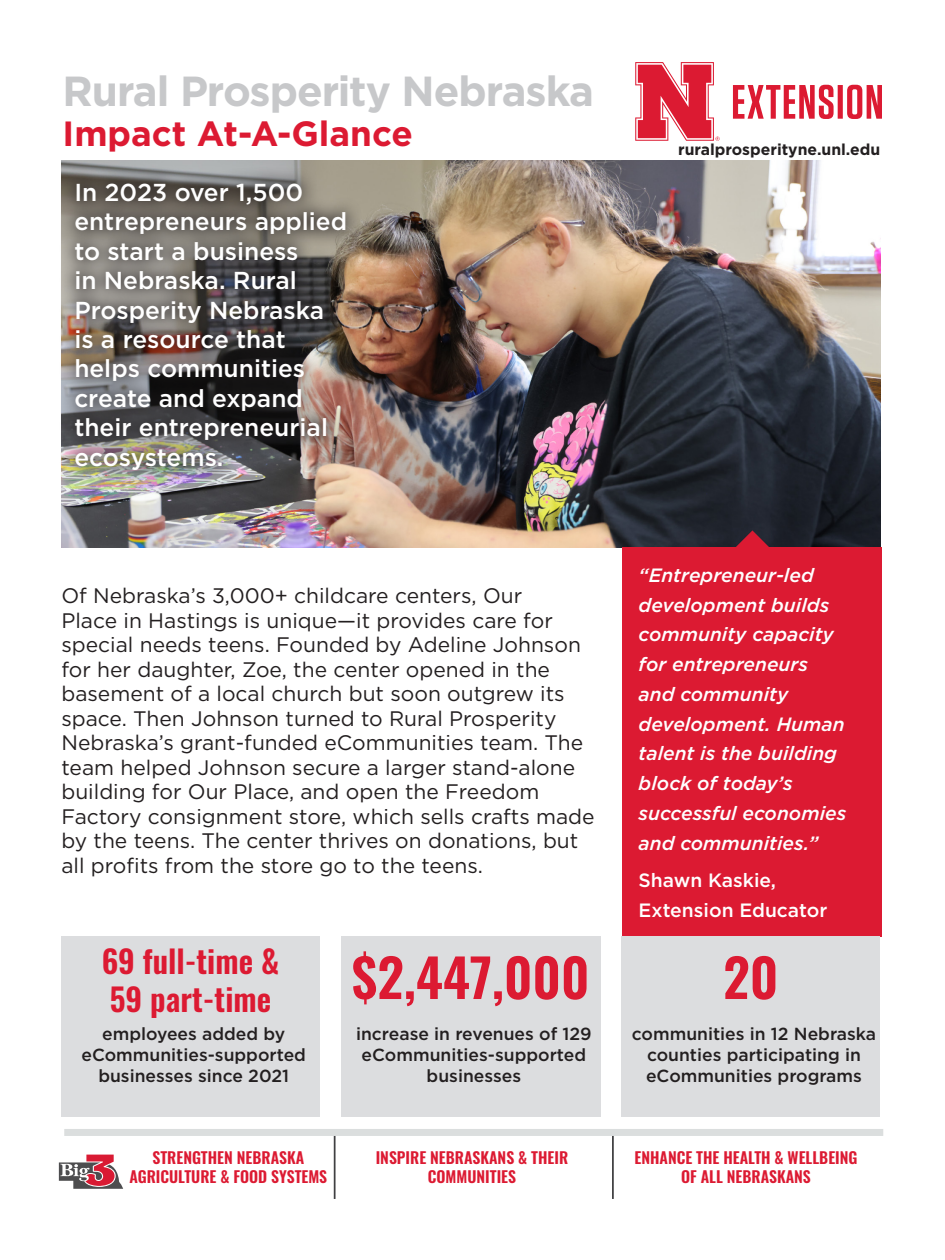
<style>
.page{position:relative;width:945px;height:1260px;background:#fff}
.page>*{position:absolute;margin:0;border:0;box-sizing:border-box;transform-origin:0 0}
.t1{font:600 52.5px "Oswald";color:#dc1a32}
.t2{font:700 42px "Gotham";letter-spacing:-.025em;color:#c7c8ca}
.t3{font:700 35px "Gotham";color:#dc1a32}
.t4{font:600 31.5px "Oswald";color:#dc1a32}
.t5{font:500 24.5px/29.4px "Gotham";color:#fff}
.t6{font:21px/24.5px "Gotham";color:#231f20}
.t7{font:italic 500 19.25px/29.8px "Gotham";color:#fff}
.t8{font:500 19.25px/29.8px "Gotham";color:#fff}
.t9{font:500 17.5px/21px "Gotham";color:#231f20;text-align:center}
.t10{font:600 15.75px/18.9px "Oswald";color:#dc1a32;text-align:center}
.t11{font:700 15.75px "Gotham";color:#231f20}
</style>
<div class="page">
<img style="left:61px;top:160px;width:819px;height:387px">
<svg style="left:733px;top:85px;width:149px;height:34px"></svg>
<svg style="left:635px;top:62px;width:85px;height:79px"></svg>
<div style="left:623px;top:547px;width:259px;height:389px;background:#dc1a32"></div>
<div style="left:59px;top:165px;width:304px;height:321px;background:#231f20;opacity:.75"></div>
<svg style="left:736px;top:530px;width:33px;height:17px"></svg>
<div style="left:61px;top:936px;width:259px;height:181px;background:#dcdddf"></div>
<div style="left:341px;top:936px;width:259px;height:181px;background:#dcdddf"></div>
<div style="left:621px;top:936px;width:259px;height:181px;background:#dcdddf"></div>
<div style="left:64px;top:1129px;width:819px;height:7px;background:#dbdede"></div>
<svg style="left:58px;top:1154px;width:65px;height:35px"></svg>
<hr style="left:334px;top:1136px;width:2px;height:63px;background:#404042">
<hr style="left:612px;top:1136px;width:2px;height:63px;background:#404042">
<p class="t2" style="left:63px;top:63px;width:533px">Rural Prosperity Nebraska</p>
<p class="t3" style="left:63px;top:111px;width:352px">Impact At-A-Glance</p>
<p class="t5" style="left:74px;top:177px;width:274px">In 2023 over 1,500 entrepreneurs applied to start a business<br>in Nebraska. Rural<br>Prosperity Nebraska is a resource that helps communities create and expand their entrepreneurial ecosystems.</p>
<p class="t11" style="left:678px;top:139px;width:204px">ruralprosperityne.unl.edu</p>
<p class="t6" style="left:61px;top:583px;width:535px">Of Nebraska’s 3,000+ childcare centers, Our<br>Place in Hastings is unique—it provides care for special needs teens. Founded by Adeline Johnson for her daughter, Zoe, the center opened in the basement of a local church but soon outgrew its space. Then Johnson turned to Rural Prosperity Nebraska’s grant-funded eCommunities team. The team helped Johnson secure a larger stand-alone building for Our Place, and open the Freedom Factory consignment store, which sells crafts made by the teens. The center thrives on donations, but all profits from the store go to the teens.</p>
<p class="t4" style="left:102px;top:945px;width:179px">69 full-time &amp;</p>
<p class="t4" style="left:110px;top:982px;width:163px">59 part-time</p>
<p class="t9" style="left:82px;top:1024px;width:226px">employees added by eCommunities-supported businesses since 2021</p>
<p class="t1" style="left:352px;top:950px;width:239px">$2,447,000</p>
<p class="t9" style="left:356px;top:1024px;width:237px">increase in revenues of 129 eCommunities-supported businesses</p>
<p class="t7" style="left:639px;top:560px;width:209px">“Entrepreneur-led development builds community capacity for entrepreneurs and community development. Human talent is the building block of today’s successful economies and communities.”</p>
<p class="t8" style="left:639px;top:865px;width:190px">Shawn Kaskie,<br>Extension Educator</p>
<p class="t1" style="left:723px;top:950px;width:57px">20</p>
<p class="t9" style="left:632px;top:1024px;width:246px">communities in 12 Nebraska counties participating in eCommunities programs</p>
<p class="t10" style="left:129px;top:1149px;width:199px">STRENGTHEN NEBRASKA<br>AGRICULTURE &amp; FOOD SYSTEMS</p>
<p class="t10" style="left:376px;top:1149px;width:194px">INSPIRE NEBRASKANS &amp; THEIR<br>COMMUNITIES</p>
<p class="t10" style="left:634px;top:1149px;width:225px">ENHANCE THE HEALTH &amp; WELLBEING<br>OF ALL NEBRASKANS</p>
</div>
